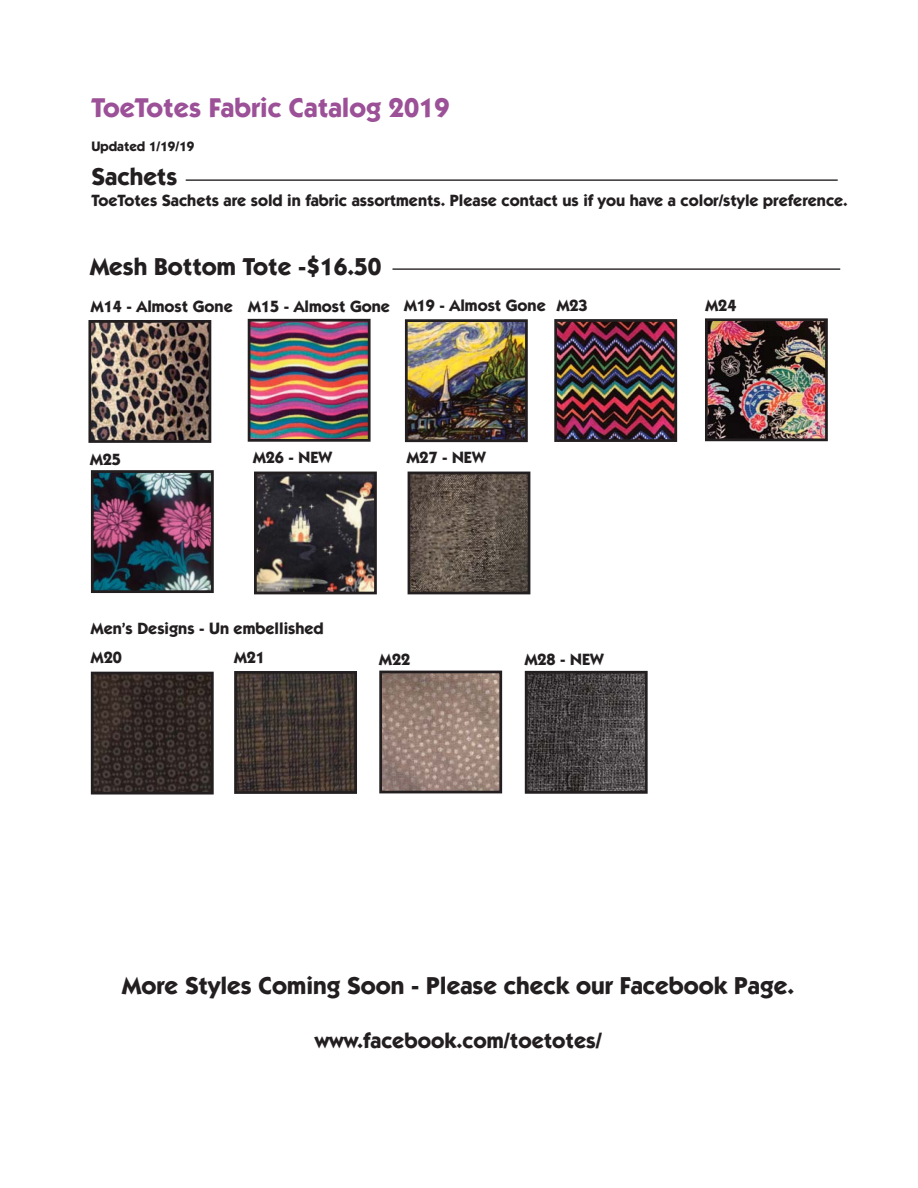
<style>
.page{position:relative;width:918px;height:1188px;background:#fff}
.page>*{position:absolute;margin:0;border:0;box-sizing:border-box;transform-origin:0 0}
.t1{font:700 27.3px "Itc Kabel";color:#9b5097}
.t2{font:700 24.6px "Itc Kabel";color:#231f20}
.t3{font:700 21.9px "Itc Kabel";color:#231f20}
.t4{font:700 16.35px "Itc Kabel";color:#231f20}
.t5{font:700 13.65px "Itc Kabel";color:#231f20}
</style>
<div class="page">
<img style="left:252px;top:323px;width:115px;height:115px">
<div style="left:248px;top:319px;width:123px;height:123px;border:3px solid #231f20"></div>
<img style="left:409px;top:323px;width:115px;height:115px">
<div style="left:405px;top:319px;width:123px;height:123px;border:3px solid #231f20"></div>
<img style="left:95px;top:676px;width:115px;height:115px">
<div style="left:91px;top:672px;width:123px;height:123px;border:3px solid #231f20"></div>
<img style="left:238px;top:675px;width:115px;height:115px">
<div style="left:234px;top:671px;width:123px;height:123px;border:3px solid #231f20"></div>
<img style="left:383px;top:675px;width:115px;height:114px">
<div style="left:379px;top:671px;width:123px;height:122px;border:3px solid #231f20"></div>
<img style="left:92px;top:324px;width:115px;height:115px">
<div style="left:88px;top:320px;width:123px;height:123px;border:3px solid #231f20"></div>
<img style="left:709px;top:322px;width:115px;height:115px">
<div style="left:705px;top:318px;width:123px;height:123px;border:3px solid #231f20"></div>
<img style="left:95px;top:474px;width:115px;height:115px">
<div style="left:91px;top:470px;width:123px;height:123px;border:3px solid #231f20"></div>
<img style="left:558px;top:323px;width:115px;height:115px">
<div style="left:554px;top:319px;width:123px;height:123px;border:3px solid #231f20"></div>
<img style="left:258px;top:476px;width:115px;height:114px">
<div style="left:254px;top:472px;width:123px;height:122px;border:3px solid #231f20"></div>
<img style="left:412px;top:476px;width:114px;height:114px">
<div style="left:408px;top:472px;width:122px;height:122px;border:3px solid #231f20"></div>
<img style="left:529px;top:675px;width:115px;height:115px">
<div style="left:525px;top:671px;width:123px;height:123px;border:3px solid #231f20"></div>
<hr style="left:186px;top:179px;width:652px;height:2px;background:#231f20">
<hr style="left:392px;top:268px;width:448px;height:2px;background:#231f20">
<h1 class="t1" style="left:92px;top:98px;width:360px">ToeTotes Fabric Catalog 2019</h1>
<p class="t5" style="left:92px;top:141px;width:105px">Updated 1/19/19</p>
<h2 class="t2" style="left:92px;top:168px;width:87px">Sachets</h2>
<p class="t4" style="left:92px;top:194px;width:758px">ToeTotes Sachets are sold in fabric assortments. Please contact us if you have a color/style preference.</p>
<h2 class="t2" style="left:90px;top:258px;width:293px">Mesh Bottom Tote -$16.50</h2>
<p class="t4" style="left:91px;top:300px;width:143px">M14 - Almost Gone</p>
<p class="t4" style="left:706px;top:299px;width:32px">M24</p>
<p class="t4" style="left:248px;top:300px;width:299px">M15 - Almost Gone M19 - Almost Gone</p>
<p class="t4" style="left:557px;top:300px;width:32px">M23</p>
<p class="t4" style="left:90px;top:454px;width:32px">M25</p>
<p class="t4" style="left:253px;top:451px;width:81px">M26 - NEW</p>
<p class="t4" style="left:407px;top:451px;width:81px">M27 - NEW</p>
<p class="t4" style="left:91px;top:623px;width:234px">Men’s Designs - Un embellished</p>
<p class="t4" style="left:91px;top:651px;width:32px">M20</p>
<p class="t4" style="left:234px;top:651px;width:32px">M21</p>
<p class="t4" style="left:379px;top:654px;width:32px">M22</p>
<p class="t4" style="left:525px;top:653px;width:81px">M28 - NEW</p>
<h2 class="t2" style="left:122px;top:976px;width:674px">More Styles Coming Soon - Please check our Facebook Page.</h2>
<h3 class="t3" style="left:315px;top:1032px;width:289px">www.facebook.com/toetotes/</h3>
</div>
